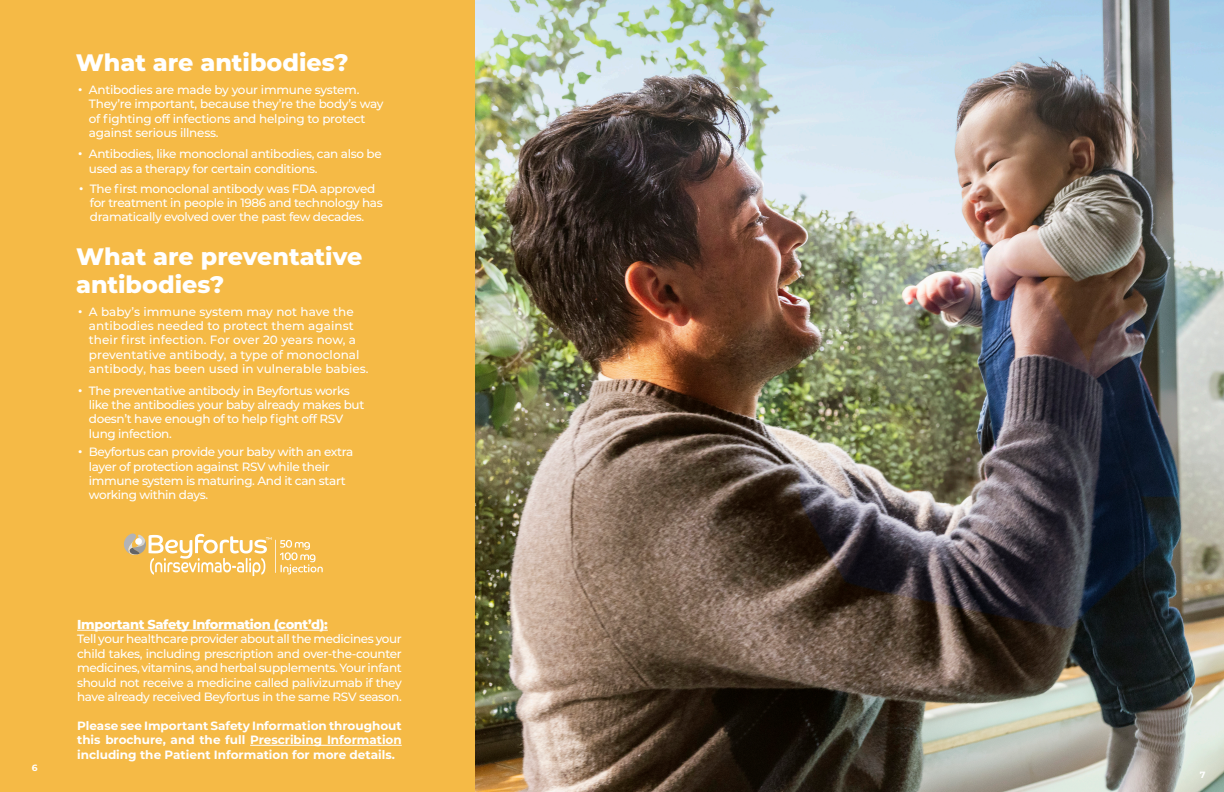
<style>
.page{position:relative;width:1224px;height:792px;background:#fff}
.page>*{position:absolute;margin:0;border:0;box-sizing:border-box;transform-origin:0 0}
.t1{font:800 23.8px/28.6px "Montserrat";color:#fff}
.t2{font:800 13px "Montserrat";letter-spacing:-.03em;color:#fff}
.t3{font:500 12px/14.4px "Montserrat";letter-spacing:-.03em;color:#fff}
.t4{font:500 12px/14.4px "Montserrat";letter-spacing:.005em;color:#fff}
.t5{font:700 12px/14.4px "Montserrat";color:#fff;text-align:justify}
.t6{font:700 9.1px "Montserrat";color:#fff}
.s1{font-family:"Arial";font-weight:400}
</style>
<div class="page">
<img style="left:474px;top:0;width:750px;height:792px">
<div style="left:0;top:0;width:474px;height:792px;background:#f5ba46"></div>
<hr style="left:77px;top:630px;width:251px;height:1px;background:#fff">
<hr style="left:250px;top:745px;width:152px;height:1px;background:#fff">
<svg style="left:280px;top:540px;width:43px;height:35px"></svg>
<hr style="left:275px;top:540px;width:1px;height:33px;background:#fff">
<svg style="left:124px;top:533px;width:148px;height:43px"></svg>
<p class="t1" style="left:76px;top:47px;width:275px">What are antibodies?</p>
<p class="t3" style="left:89px;top:82px;width:296px;text-indent:-11px"><span class="s1">•</span> Antibodies are made by your immune system.<br>They’re important, because they’re the body’s way of fighting off infections and helping to protect against serious illness.</p>
<p class="t3" style="left:89px;top:146px;width:294px;text-indent:-11px"><span class="s1">•</span> Antibodies, like monoclonal antibodies, can also be used as a therapy for certain conditions.</p>
<p class="t3" style="left:90px;top:181px;width:294px;text-indent:-11px"><span class="s1">•</span> The first monoclonal antibody was FDA approved for treatment in people in 1986 and technology has dramatically evolved over the past few decades.</p>
<p class="t1" style="left:76px;top:241px;width:288px">What are preventative antibodies?</p>
<p class="t4" style="left:89px;top:304px;width:281px;text-indent:-11px"><span class="s1">•</span> A baby’s immune system may not have the antibodies needed to protect them against their first infection. For over 20 years now, a preventative antibody, a type of monoclonal antibody, has been used in vulnerable babies.</p>
<p class="t3" style="left:89px;top:383px;width:277px;text-indent:-11px"><span class="s1">•</span> The preventative antibody in Beyfortus works like the antibodies your baby already makes but doesn’t have enough of to help fight off RSV lung infection.</p>
<p class="t3" style="left:89px;top:444px;width:266px;text-indent:-11px"><span class="s1">•</span> Beyfortus can provide your baby with an extra layer of protection against RSV while their immune system is maturing. And it can start working within days.</p>
<p class="t6" style="left:32px;top:761px;width:7px">6</p>
<p class="t2" style="left:77px;top:615px;width:252px">Important Safety Information (cont’d):</p>
<p class="t3" style="left:77px;top:631px;width:326px;text-align:justify">Tell your healthcare provider about all the medicines your child takes, including prescription and over-the-counter medicines, vitamins, and herbal supplements. Your infant should not receive a medicine called palivizumab if they have already received Beyfortus in the same RSV season.</p>
<p class="t5" style="left:77px;top:718px;width:326px">Please see Important Safety Information throughout this brochure, and the full Prescribing Information including the Patient Information for more details.</p>
<p class="t6" style="left:1200px;top:768px;width:7px">7</p>
</div>
